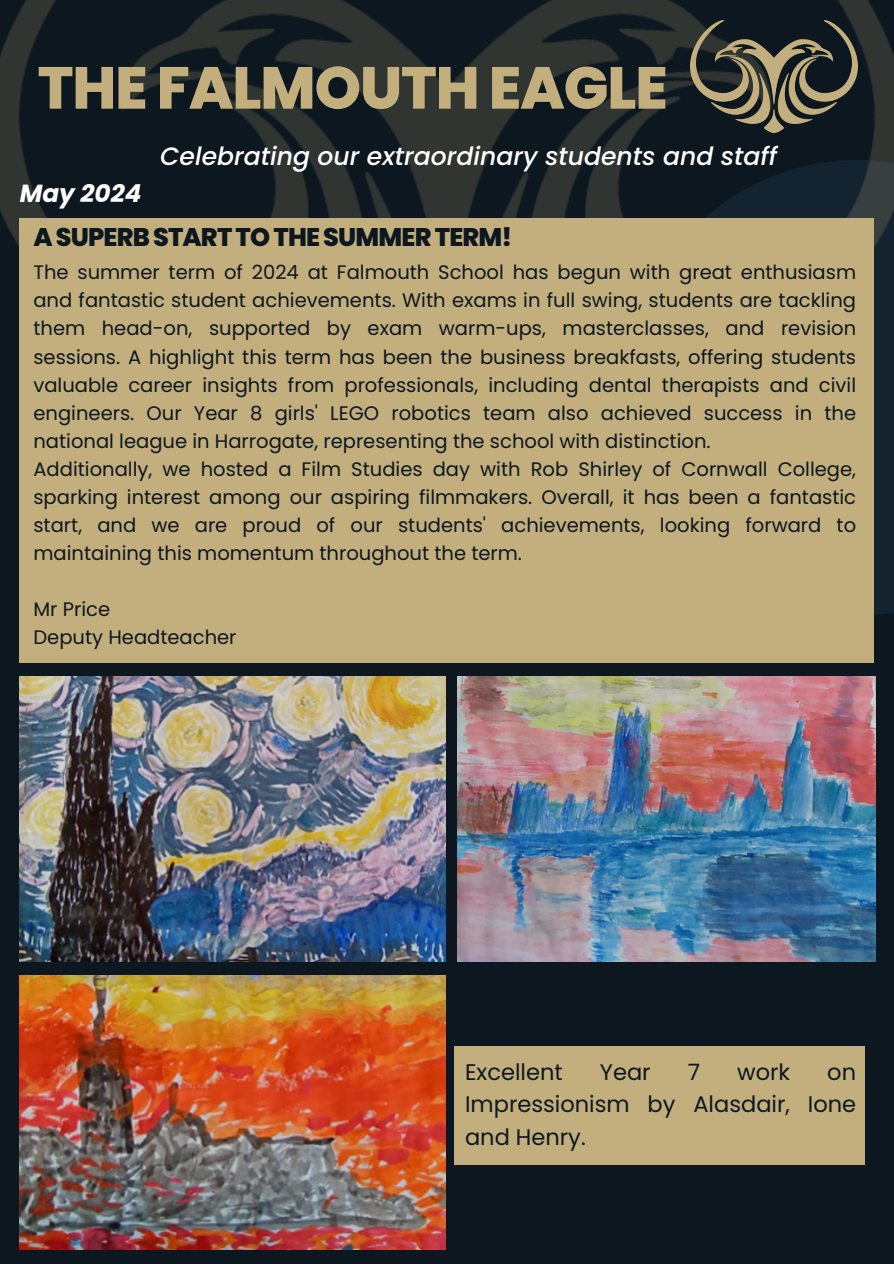
<style>
.page{position:relative;width:894px;height:1264px;background:#fff}
.page>*{position:absolute;margin:0;border:0;box-sizing:border-box;transform-origin:0 0}
.t1{font:800 59.1px "Poppins";letter-spacing:-.02em;color:#c2af7d}
.t2{font:800 25.5px "Poppins";letter-spacing:-.035em;color:#0d1720}
.t3{font:italic 500 25.05px "Poppins";color:#fff}
.t4{font:italic 700 24.75px "Poppins";color:#fff}
.t5{font:22.5px/32.7px "Poppins";color:#0d1720;text-align:justify}
.t6{font:19.5px/28px "Poppins";color:#0d1720;text-align:justify}
</style>
<div class="page">
<div style="left:0;top:0;width:893px;height:1263px;background:#0d1720"></div>
<div style="left:628px;top:160px;width:265px;height:455px;background:#142330"></div>
<img style="left:0;top:0;width:893px;height:397px">
<div style="left:20px;top:218px;width:854px;height:444px;background:#c2af7d"></div>
<img style="left:690px;top:20px;width:166px;height:113px">
<img style="left:457px;top:676px;width:417px;height:285px">
<img style="left:20px;top:975px;width:425px;height:274px">
<img style="left:20px;top:676px;width:425px;height:285px">
<div style="left:454px;top:1046px;width:410px;height:118px;background:#c2af7d"></div>
<p class="t1" style="left:38px;top:47px;width:631px">THE FALMOUTH EAGLE</p>
<p class="t3" style="left:160px;top:138px;width:618px">Celebrating our extraordinary students and staff</p>
<p class="t4" style="left:20px;top:176px;width:123px">May 2024</p>
<p class="t2" style="left:33px;top:219px;width:480px">A SUPERB START TO THE SUMMER TERM!</p>
<h1 class="t6" style="left:33px;top:258px;width:824px">The summer term of 2024 at Falmouth School has begun with great enthusiasm and fantastic student achievements. With exams in full swing, students are tackling them head-on, supported by exam warm-ups, masterclasses, and revision sessions. A highlight this term has been the business breakfasts, offering students valuable career insights from professionals, including dental therapists and civil engineers. Our Year 8 girls' LEGO robotics team also achieved success in the national league in Harrogate, representing the school with distinction.</h1>
<h3 class="t6" style="left:33px;top:455px;width:824px">Additionally, we hosted a Film Studies day with Rob Shirley of Cornwall College, sparking interest among our aspiring filmmakers. Overall, it has been a fantastic start, and we are proud of our students' achievements, looking forward to maintaining this momentum throughout the term.</h3>
<h3 class="t6" style="left:33px;top:595px;width:78px">Mr Price</h3>
<h2 class="t6" style="left:33px;top:623px;width:204px">Deputy Headteacher</h2>
<h4 class="t5" style="left:465px;top:1055px;width:99px">Excellent</h4>
<h4 class="t5" style="left:599px;top:1055px;width:52px">Year</h4>
<h4 class="t5" style="left:687px;top:1055px;width:14px">7</h4>
<h4 class="t5" style="left:737px;top:1055px;width:54px">work</h4>
<h4 class="t5" style="left:465px;top:1055px;width:392px;text-indent:362px">on Impressionism by Alasdair, Ione and Henry.</h4>
</div>
